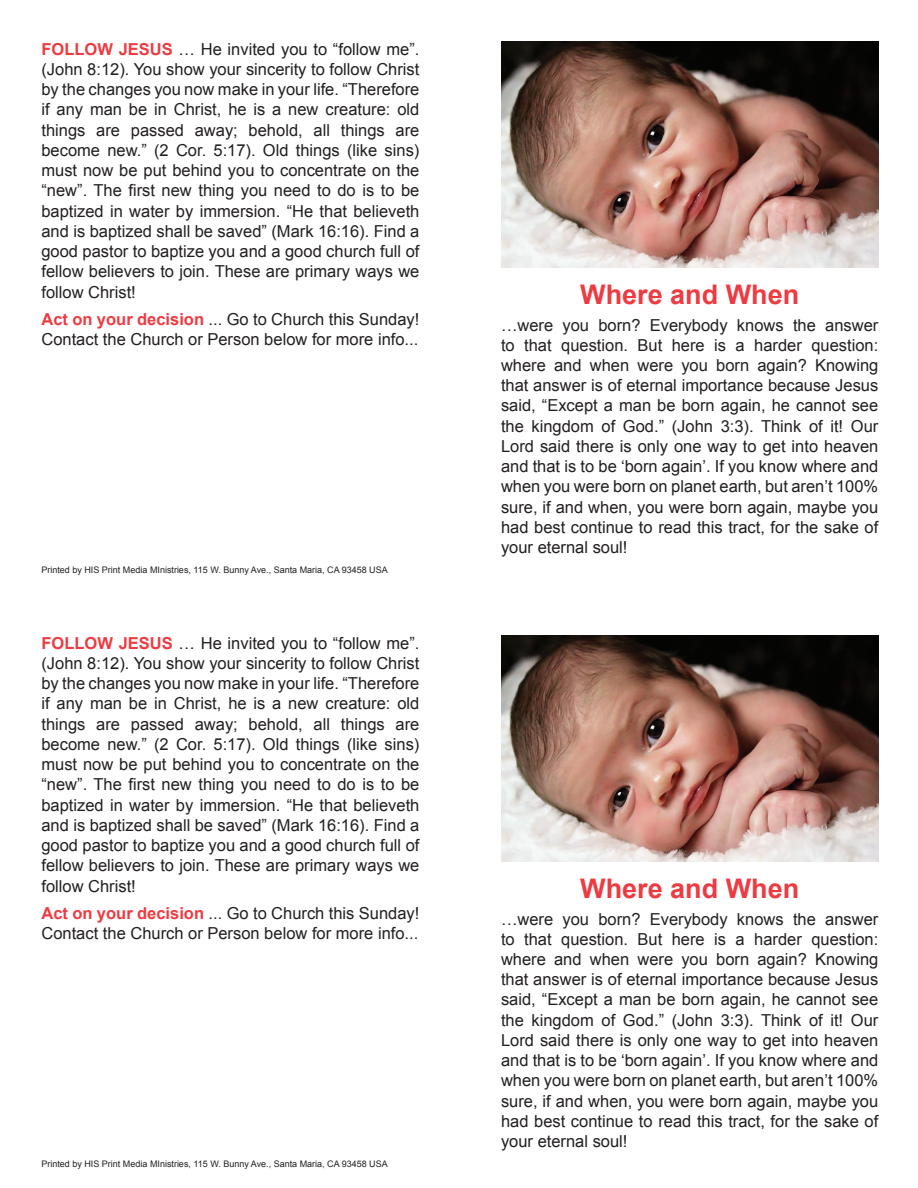
<style>
.page{position:relative;width:918px;height:1188px;background:#fff}
.page>*{position:absolute;margin:0;border:0;box-sizing:border-box;transform-origin:0 0}
.t1{font:700 27px "Arial";color:#ee3a41}
.t2{font:16.5px/20.2px "Arial";color:#231f20;text-align:justify}
.t3{font:9px "Arial";color:#231f20}
.s1{font-weight:700;color:#ee3a41}
</style>
<div class="page">
<img style="left:501px;top:41px;width:377px;height:227px">
<img style="left:501px;top:635px;width:377px;height:227px">
<p class="t2" style="left:41px;top:39px;width:380px"><span class="s1">FOLLOW JESUS</span> … He invited you to “follow me”. (John 8:12). You show your sincerity to follow Christ by the changes you now make in your life. “Therefore if any man be in Christ, he is a new creature: old things are passed away; behold, all things are become new.” (2 Cor. 5:17). Old things (like sins) must now be put behind you to concentrate on the “new”. The first new thing you need to do is to be baptized in water by immersion. “He that believeth and is baptized shall be saved” (Mark 16:16). Find a good pastor to baptize you and a good church full of fellow believers to join. These are primary ways we follow Christ!</p>
<p class="t2" style="left:41px;top:309px;width:379px"><span class="s1">Act on your decision</span> ... Go to Church this Sunday!<br>Contact the Church or Person below for more info...</p>
<p class="t3" style="left:41px;top:564px;width:348px">Printed by HIS Print Media MInistries, 115 W. Bunny Ave., Santa Maria, CA 93458 USA</p>
<p class="t2" style="left:41px;top:633px;width:380px"><span class="s1">FOLLOW JESUS</span> … He invited you to “follow me”. (John 8:12). You show your sincerity to follow Christ by the changes you now make in your life. “Therefore if any man be in Christ, he is a new creature: old things are passed away; behold, all things are become new.” (2 Cor. 5:17). Old things (like sins) must now be put behind you to concentrate on the “new”. The first new thing you need to do is to be baptized in water by immersion. “He that believeth and is baptized shall be saved” (Mark 16:16). Find a good pastor to baptize you and a good church full of fellow believers to join. These are primary ways we follow Christ!</p>
<p class="t2" style="left:41px;top:903px;width:379px"><span class="s1">Act on your decision</span> ... Go to Church this Sunday!<br>Contact the Church or Person below for more info...</p>
<p class="t3" style="left:41px;top:1158px;width:348px">Printed by HIS Print Media MInistries, 115 W. Bunny Ave., Santa Maria, CA 93458 USA</p>
<h1 class="t1" style="left:580px;top:276px;width:221px">Where and When</h1>
<p class="t2" style="left:501px;top:315px;width:379px">…were you born? Everybody knows the answer to that question. But here is a harder question: where and when were you born again? Knowing that answer is of eternal importance because Jesus said, “Except a man be born again, he cannot see the kingdom of God.” (John 3:3). Think of it! Our Lord said there is only one way to get into heaven and that is to be ‘born again’. If you know where and when you were born on planet earth, but aren’t 100% sure, if and when, you were born again, maybe you had best continue to read this tract, for the sake of your eternal soul!</p>
<h1 class="t1" style="left:580px;top:870px;width:221px">Where and When</h1>
<p class="t2" style="left:501px;top:909px;width:379px">…were you born? Everybody knows the answer to that question. But here is a harder question: where and when were you born again? Knowing that answer is of eternal importance because Jesus said, “Except a man be born again, he cannot see the kingdom of God.” (John 3:3). Think of it! Our Lord said there is only one way to get into heaven and that is to be ‘born again’. If you know where and when you were born on planet earth, but aren’t 100% sure, if and when, you were born again, maybe you had best continue to read this tract, for the sake of your eternal soul!</p>
</div>
